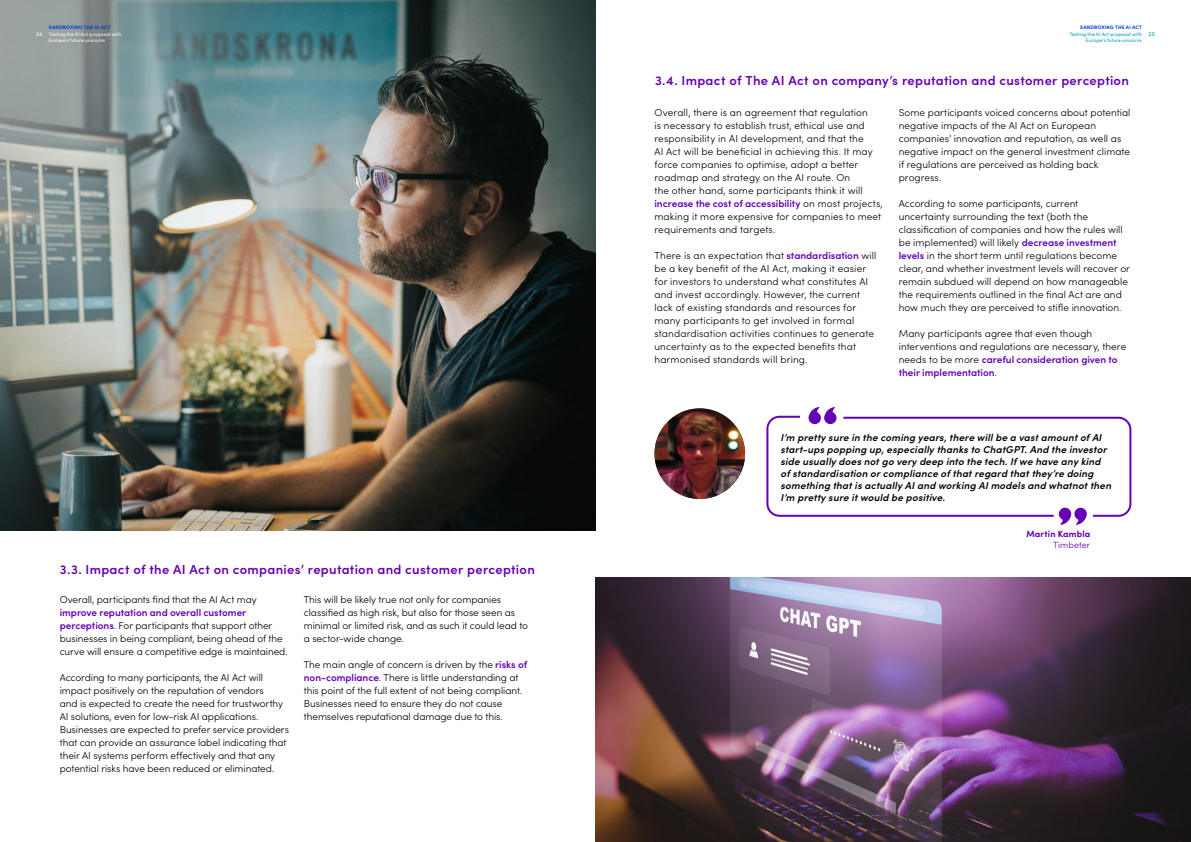
<style>
.page{position:relative;width:1191px;height:842px;background:#fff}
.page>*{position:absolute;margin:0;border:0;box-sizing:border-box;transform-origin:0 0}
.t1{font:600 13px "Sofia Pro";letter-spacing:.025em;color:#6500b4}
.t2{font:300 10px/13px "Sofia Pro";letter-spacing:.005em;color:#000}
.t3{font:italic 600 10px/12px "Sofia Pro";letter-spacing:.015em;color:#000}
.t4{font:700 9px "Sofia Pro";letter-spacing:.01em;color:#6500b4}
.t5{font:300 9px "Sofia Pro";letter-spacing:.01em;color:#6500b4}
.t6{font:5.8px "Sofia Pro";color:#0099b8}
.t7{font:5.8px "Sofia Pro";color:#fff}
.t8{font:5px/6.5px "Sofia Pro";letter-spacing:.015em;color:#0099b8;text-align:right}
.t9{font:5px/6.5px "Sofia Pro";letter-spacing:.015em;color:#fff}
.t10{font:700 5px "Sofia Pro";letter-spacing:.035em;color:#003dd6}
.s1{font-weight:600;color:#6500b4}
</style>
<div class="page">
<svg style="left:766px;top:407px;width:366px;height:118px"></svg>
<img style="left:654px;top:408px;width:91px;height:91px;border-radius:45px">
<img style="left:595px;top:577px;width:596px;height:265px">
<img style="left:0;top:0;width:595px;height:531px">
<p class="t10" style="left:49px;top:24px;width:63px">SANDBOXING THE AI ACT</p>
<p class="t9" style="left:49px;top:31px;width:74px">Testing the AI Act proposal with<br>Europe’s future unicorns</p>
<p class="t7" style="left:36px;top:30px;width:8px">24</p>
<h1 class="t1" style="left:60px;top:560px;width:476px">3.3. Impact of the AI Act on companies’ reputation and customer perception</h1>
<p class="t2" style="left:60px;top:592px;width:199px">Overall, participants find that the AI Act may</p>
<p class="t2" style="left:60px;top:605px;width:229px"><span class="s1">improve reputation and overall customer perceptions</span>. For participants that support other businesses in being compliant, being ahead of the curve will ensure a competitive edge is maintained.</p>
<p class="t2" style="left:60px;top:670px;width:231px">According to many participants, the AI Act will impact positively on the reputation of vendors<br>and is expected to create the need for trustworthy AI solutions, even for low-risk AI applications.<br>Businesses are expected to prefer service providers that can provide an assurance label indicating that their AI systems perform effectively and that any potential risks have been reduced or eliminated.</p>
<p class="t2" style="left:304px;top:592px;width:226px">This will be likely true not only for companies classified as high risk, but also for those seen as minimal or limited risk, and as such it could lead to a sector-wide change.</p>
<p class="t2" style="left:304px;top:657px;width:225px">The main angle of concern is driven by the <span class="s1">risks of non-compliance</span>. There is little understanding at this point of the full extent of not being compliant.<br>Businesses need to ensure they do not cause themselves reputational damage due to this.</p>
<p class="t10" style="left:1080px;top:24px;width:63px">SANDBOXING THE AI ACT</p>
<p class="t8" style="left:1069px;top:31px;width:74px">Testing the AI Act proposal with<br>Europe’s future unicorns</p>
<p class="t6" style="left:1148px;top:30px;width:8px">25</p>
<h1 class="t1" style="left:655px;top:71px;width:475px">3.4. Impact of The AI Act on company’s reputation and customer perception</h1>
<p class="t2" style="left:654px;top:105px;width:230px">Overall, there is an agreement that regulation<br>is necessary to establish trust, ethical use and responsibility in AI development, and that the<br>AI Act will be beneficial in achieving this. It may force companies to optimise, adopt a better roadmap and strategy on the AI route. On<br>the other hand, some participants think it will <span class="s1">increase the cost of accessibility</span> on most projects, making it more expensive for companies to meet requirements and targets.</p>
<p class="t2" style="left:654px;top:248px;width:223px">There is an expectation that <span class="s1">standardisation</span> will be a key benefit of the AI Act, making it easier for investors to understand what constitutes AI and invest accordingly. However, the current lack of existing standards and resources for many participants to get involved in formal standardisation activities continues to generate uncertainty as to the expected benefits that harmonised standards will bring.</p>
<p class="t2" style="left:898px;top:105px;width:233px">Some participants voiced concerns about potential negative impacts of the AI Act on European companies’ innovation and reputation, as well as negative impact on the general investment climate if regulations are perceived as holding back progress.</p>
<p class="t2" style="left:898px;top:196px;width:233px">According to some participants, current uncertainty surrounding the text (both the classification of companies and how the rules will be implemented) will likely <span class="s1">decrease investment levels</span> in the short term until regulations become clear, and whether investment levels will recover or remain subdued will depend on how manageable the requirements outlined in the final Act are and how much they are perceived to stifle innovation.</p>
<p class="t2" style="left:898px;top:326px;width:229px">Many participants agree that even though interventions and regulations are necessary, there needs to be more <span class="s1">careful consideration given to their implementation</span>.</p>
<p class="t3" style="left:780px;top:431px;width:332px">I’m pretty sure in the coming years, there will be a vast amount of AI start-ups popping up, especially thanks to ChatGPT. And the investor side usually does not go very deep into the tech. If we have any kind of standardisation or compliance of that regard that they’re doing something that is actually AI and working AI models and whatnot then I’m pretty sure it would be positive.</p>
<p class="t4" style="left:1026px;top:527px;width:65px">Martin Kambla</p>
<p class="t5" style="left:1053px;top:538px;width:39px">Timbeter</p>
</div>
